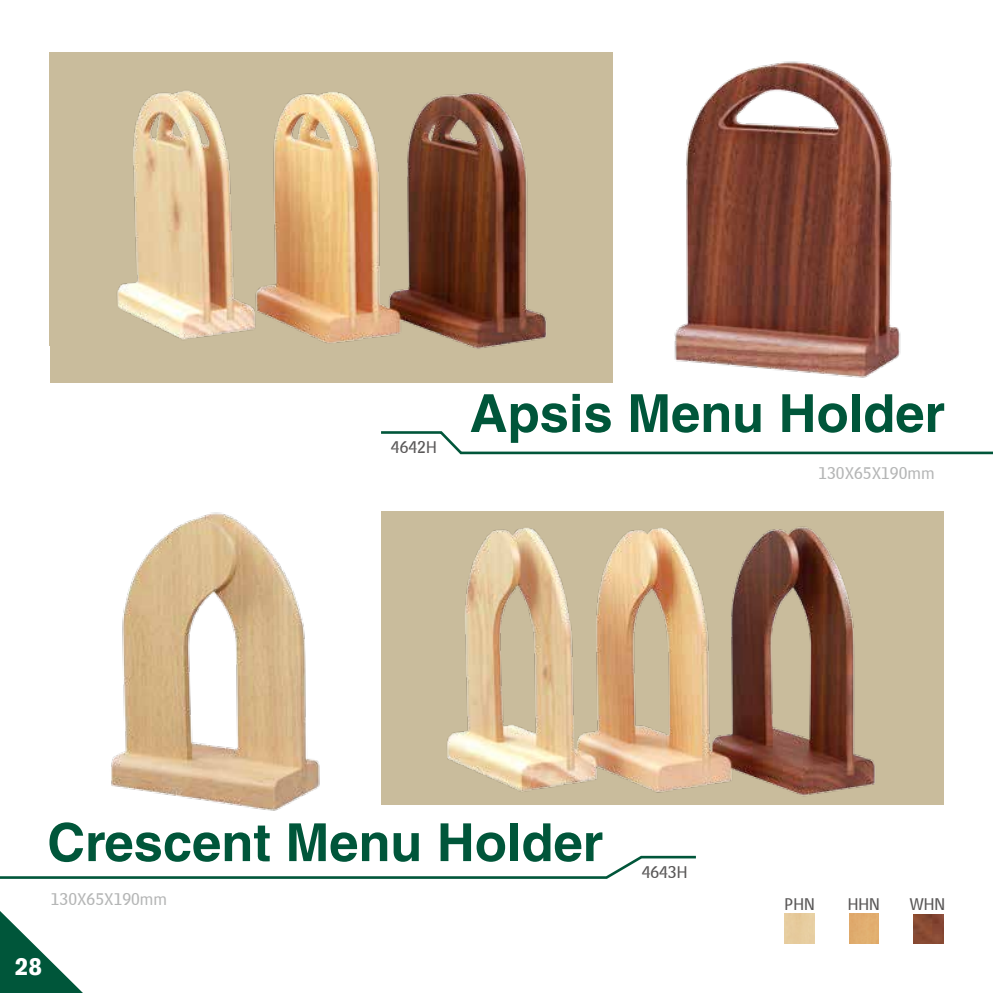
<style>
.page{position:relative;width:993px;height:993px;background:#fff}
.page>*{position:absolute;margin:0;border:0;box-sizing:border-box;transform-origin:0 0}
.t1{font:700 52.5px "Helvetica LT Std";color:#00563a}
.t2{font:900 24.5px "Akzidenz Grotesk";color:#fff}
.t3{font:17.5px "Bell Centennial BT Sub Caption";color:#b5b6b6}
.t4{font:17.5px "Bell Centennial BT Sub Caption";color:#595757}
</style>
<div class="page">
<div style="left:381px;top:510px;width:562px;height:294px;background:#c9bc9c"></div>
<svg style="left:0;top:855px;width:696px;height:24px"></svg>
<svg style="left:381px;top:431px;width:611px;height:24px"></svg>
<img style="left:849px;top:913px;width:29px;height:30px">
<img style="left:913px;top:914px;width:30px;height:29px">
<div style="left:50px;top:52px;width:562px;height:330px;background:#c9bc9c"></div>
<div style="left:49px;top:52px;width:520px;height:293px;background:#c9bc9c"></div>
<img style="left:117px;top:90px;width:430px;height:259px">
<img style="left:430px;top:526px;width:464px;height:279px">
<img style="left:111px;top:512px;width:209px;height:299px">
<img style="left:674px;top:61px;width:227px;height:317px">
<svg style="left:0;top:911px;width:82px;height:81px"></svg>
<p class="t4" style="left:391px;top:436px;width:47px">4642H</p>
<p class="t1" style="left:469px;top:381px;width:476px">Apsis Menu Holder</p>
<p class="t3" style="left:818px;top:462px;width:118px">130X65X190mm</p>
<p class="t1" style="left:47px;top:810px;width:557px">Crescent Menu Holder</p>
<p class="t3" style="left:51px;top:888px;width:118px">130X65X190mm</p>
<p class="t2" style="left:15px;top:951px;width:29px">28</p>
<p class="t4" style="left:641px;top:860px;width:47px">4643H</p>
<p class="t4" style="left:784px;top:892px;width:32px">PHN</p>
<p class="t4" style="left:847px;top:892px;width:34px">HHN</p>
<p class="t4" style="left:909px;top:892px;width:37px">WHN</p>
</div>
